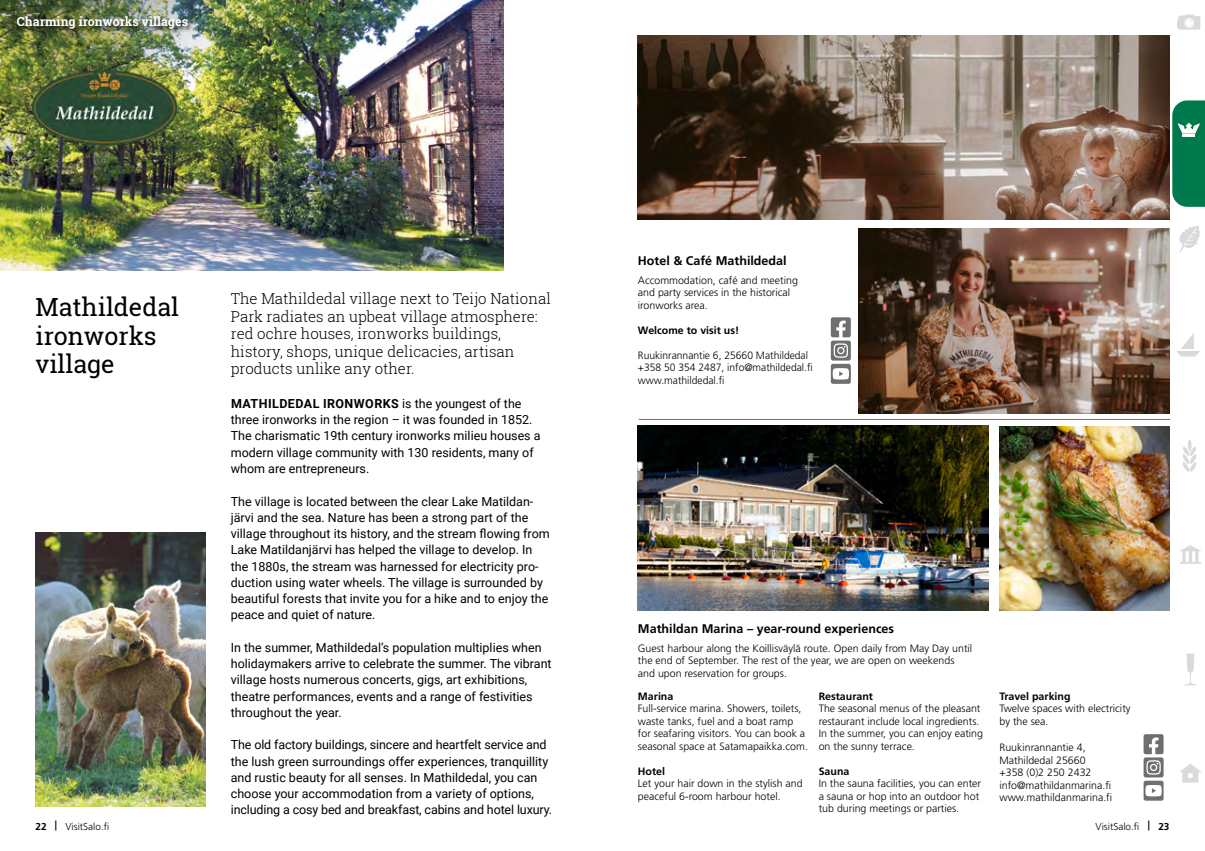
<style>
.page{position:relative;width:1205px;height:851px;background:#fff}
.page>*{position:absolute;margin:0;border:0;box-sizing:border-box;transform-origin:0 0}
.Artikkeli_otsikot_H1{font:25px/28.8px "Roboto Slab";color:#000}
.Artikkeli_Ingressi_Roboto_Slab_12_pt{font:300 15px/17.5px "Roboto Slab";color:#000}
.Artikkeli_leipis_11_pt{font:12.5px/16.2px "Roboto";color:#000}
.Moduulien_otsikot_H2{font:700 12.5px "Frutiger LT Pro";color:#000}
.t1{font:700 12.5px "Roboto Slab";color:#fff}
.Leipäteksti{font:300 10.62px/12.5px "Frutiger LT Std";color:#000}
.Leipäteksti-2{font:700 10.62px "Frutiger LT Std";color:#000}
.t2{font:300 10px "Frutiger LT Std";color:#000}
.s1{font-weight:700}
</style>
<div class="page">
<img style="left:0;top:0;width:504px;height:270px">
<svg style="left:1180px;top:545px;width:21px;height:18px"></svg>
<svg style="left:1185px;top:653px;width:11px;height:32px"></svg>
<svg style="left:1180px;top:764px;width:21px;height:18px"></svg>
<svg style="left:1179px;top:225px;width:21px;height:28px"></svg>
<svg style="left:1177px;top:15px;width:23px;height:15px"></svg>
<svg style="left:1172px;top:100px;width:33px;height:107px;background:#17855c"></svg>
<svg style="left:1182px;top:439px;width:15px;height:33px"></svg>
<svg style="left:1176px;top:333px;width:24px;height:23px"></svg>
<div style="left:17px;top:16px;width:176px;height:18px;background:#000;opacity:.75"></div>
<img style="left:30px;top:67px;width:149px;height:80px">
<img style="left:638px;top:35px;width:531px;height:185px">
<img style="left:858px;top:229px;width:311px;height:184px">
<svg style="left:831px;top:317px;width:20px;height:67px"></svg>
<hr style="left:639px;top:419px;width:531px;height:1px;background:#706f6f">
<img style="left:35px;top:532px;width:171px;height:274px">
<img style="left:638px;top:425px;width:351px;height:185px">
<img style="left:999px;top:426px;width:170px;height:184px">
<svg style="left:1143px;top:734px;width:20px;height:66px"></svg>
<p class="t1" style="left:17px;top:13px;width:173px">Charming ironworks villages</p>
<h1 class="Artikkeli_otsikot_H1" style="left:35px;top:292px;width:145px">Mathildedal ironworks village</h1>
<p class="Artikkeli_Ingressi_Roboto_Slab_12_pt" style="left:231px;top:289px;width:321px">The Mathildedal village next to Teijo National Park radiates an upbeat village atmosphere: red ochre houses, ironworks buildings, history, shops, unique delicacies, artisan products unlike any other.</p>
<p class="Artikkeli_leipis_11_pt" style="left:231px;top:395px;width:311px"><span class="s1">MATHILDEDAL IRONWORKS</span> is the youngest of the three ironworks in the region – it was founded in 1852.<br>The charismatic 19th century ironworks milieu houses a modern village community with 130 residents, many of whom are entrepreneurs.</p>
<p class="Artikkeli_leipis_11_pt" style="left:231px;top:492px;width:320px">The village is located between the clear Lake Matildan&shy;järvi and the sea. Nature has been a strong part of the village throughout its history, and the stream flowing from Lake Matildanjärvi has helped the village to develop. In the 1880s, the stream was harnessed for electricity pro&shy;duction using water wheels. The village is surrounded by beautiful forests that invite you for a hike and to enjoy the peace and quiet of nature.</p>
<p class="Artikkeli_leipis_11_pt" style="left:231px;top:638px;width:322px">In the summer, Mathildedal’s population multiplies when holidaymakers arrive to celebrate the summer. The vibrant village hosts numerous concerts, gigs, art exhibitions, theatre performances, events and a range of festivities throughout the year.</p>
<p class="Artikkeli_leipis_11_pt" style="left:231px;top:736px;width:323px">The old factory buildings, sincere and heartfelt service and the lush green surroundings offer experiences, tranquillity and rustic beauty for all senses. In Mathildedal, you can choose your accommodation from a variety of options, including a cosy bed and breakfast, cabins and hotel luxury.</p>
<p class="Moduulien_otsikot_H2" style="left:638px;top:253px;width:150px">Hotel &amp; Café Mathildedal</p>
<p class="Leipäteksti" style="left:638px;top:274px;width:161px">Accommodation, café and meeting and party services in the historical ironworks area.</p>
<p class="Leipäteksti-2" style="left:638px;top:324px;width:103px">Welcome to visit us!</p>
<p class="Leipäteksti" style="left:638px;top:349px;width:172px">Ruukinrannantie 6, 25660 Mathildedal</p>
<p class="Leipäteksti" style="left:638px;top:361px;width:176px">+358 50 354 2487, info@mathildedal.fi</p>
<p class="Leipäteksti" style="left:638px;top:374px;width:88px">www.mathildedal.fi</p>
<p class="Moduulien_otsikot_H2" style="left:638px;top:621px;width:258px">Mathildan Marina – year-round experiences</p>
<p class="Leipäteksti" style="left:638px;top:641px;width:336px">Guest harbour along the Koillisväylä route. Open daily from May Day until the end of September. The rest of the year, we are open on weekends and upon reservation for groups.</p>
<p class="Leipäteksti-2" style="left:638px;top:689px;width:37px">Marina</p>
<p class="Leipäteksti" style="left:638px;top:702px;width:172px">Full-service marina. Showers, toilets, waste tanks, fuel and a boat ramp for seafaring visitors. You can book a seasonal space at Satamapaikka.com.</p>
<p class="Leipäteksti-2" style="left:638px;top:764px;width:29px">Hotel</p>
<p class="Leipäteksti" style="left:638px;top:777px;width:166px">Let your hair down in the stylish and peaceful 6-room harbour hotel.</p>
<p class="Leipäteksti-2" style="left:819px;top:689px;width:56px">Restaurant</p>
<p class="Leipäteksti" style="left:819px;top:702px;width:166px">The seasonal menus of the pleasant restaurant include local ingredients.<br>In the summer, you can enjoy eating on the sunny terrace.</p>
<p class="Leipäteksti-2" style="left:819px;top:764px;width:32px">Sauna</p>
<p class="Leipäteksti" style="left:819px;top:777px;width:164px">In the sauna facilities, you can enter a sauna or hop into an outdoor hot tub during meetings or parties.</p>
<p class="Leipäteksti-2" style="left:999px;top:689px;width:73px">Travel parking</p>
<p class="Leipäteksti" style="left:999px;top:702px;width:133px">Twelve spaces with electricity by the sea.</p>
<p class="Leipäteksti" style="left:999px;top:741px;width:88px">Ruukinrannantie 4,<br>Mathildedal 25660</p>
<p class="Leipäteksti" style="left:999px;top:766px;width:94px">+358 (0)2 250 2432</p>
<p class="Leipäteksti" style="left:999px;top:778px;width:113px">info@mathildanmarina.fi</p>
<p class="Leipäteksti" style="left:999px;top:791px;width:114px">www.mathildanmarina.fi</p>
<p class="t2" style="left:35px;top:820px;width:75px"><span class="s1">22 |</span> VisitSalo.fi</p>
<p class="t2" style="left:1095px;top:820px;width:75px">VisitSalo.fi <span class="s1">| 23</span></p>
</div>
